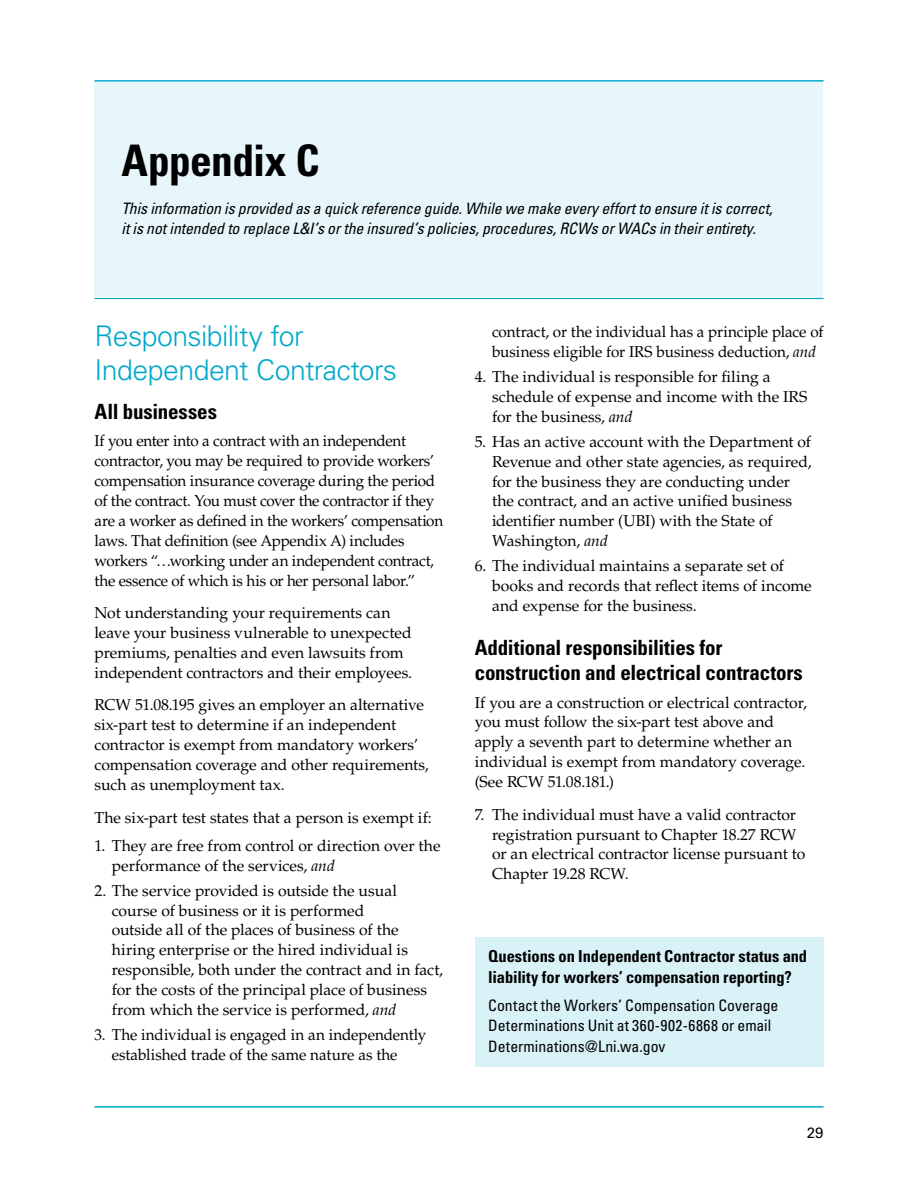
<style>
.page{position:relative;width:918px;height:1188px;background:#fff}
.page>*{position:absolute;margin:0;border:0;box-sizing:border-box;transform-origin:0 0}
.Chapter_Title{font:700 condensed 43.5px "Univers LT Std";letter-spacing:-.015em;color:#000}
.Subhead_Level_1{font:300 28.5px/34.2px "Univers LT Std";letter-spacing:-.02em;color:#00a8cb}
.Subhead_Level_2{font:700 condensed 21px/25.2px "Univers LT Std";letter-spacing:-.01em;color:#000}
.Box_Header_-_Alt_Sty{font:700 condensed 16.5px/21px "Univers LT Std";letter-spacing:-.005em;color:#000}
.Body_-_10_5{font:15.75px/19.8px "Palatino LT Std";letter-spacing:-.005em;color:#000}
.Appendix_C_Disclaime{font:italic condensed 15.75px/19.8px "Univers LT Std";letter-spacing:-.005em;color:#000}
.Box_Body_-_10_5{font:condensed 15.75px/20.2px "Univers LT Std";letter-spacing:-.005em;color:#000}
.t1{font:15px "Univers LT Std";color:#000}
.s1{font-style:italic}
</style>
<div class="page">
<hr style="left:94px;top:80px;width:730px;height:2px;background:#00a8cb">
<hr style="left:94px;top:298px;width:730px;height:1px;background:#00a8cb">
<hr style="left:94px;top:1106px;width:730px;height:2px;background:#00a8cb">
<div style="left:94px;top:82px;width:730px;height:216px;background:#e6f6fa"></div>
<div style="left:475px;top:937px;width:349px;height:55px;background:#d9f2f7"></div>
<div style="left:475px;top:986px;width:349px;height:81px;background:#d9f2f7"></div>
<h2 class="Chapter_Title" style="left:122px;top:134px;width:200px">Appendix C</h2>
<p class="Appendix_C_Disclaime" style="left:122px;top:199px;width:653px">This information is provided as a quick reference guide. While we make every effort to ensure it is correct, it is not intended to replace L&amp;I’s or the insured’s policies, procedures, RCWs or WACs in their entirety.</p>
<h3 class="Subhead_Level_1" style="left:94px;top:319px;width:304px">Responsibility for<br>Independent Contractors</h3>
<h4 class="Subhead_Level_2" style="left:94px;top:399px;width:124px">All businesses</h4>
<p class="Body_-_10_5" style="left:94px;top:431px;width:350px">If you enter into a contract with an independent contractor, you may be required to provide workers’ compensation insurance coverage during the period of the contract. You must cover the contractor if they are a worker as defined in the workers’ compensation laws. That definition (see Appendix A) includes workers “…working under an independent contract, the essence of which is his or her personal labor.”</p>
<p class="Body_-_10_5" style="left:94px;top:603px;width:319px">Not understanding your requirements can leave your business vulnerable to unexpected premiums, penalties and even lawsuits from independent contractors and their employees.</p>
<p class="Body_-_10_5" style="left:94px;top:695px;width:336px">RCW 51.08.195 gives an employer an alternative six-part test to determine if an independent contractor is exempt from mandatory workers’ compensation coverage and other requirements, such as unemployment tax.</p>
<p class="Body_-_10_5" style="left:94px;top:808px;width:339px">The six-part test states that a person is exempt if:</p>
<p class="Body_-_10_5" style="left:112px;top:836px;width:330px;text-indent:-17px">1. They are free from control or direction over the performance of the services, <span class="s1">and</span></p>
<p class="Body_-_10_5" style="left:112px;top:881px;width:333px;text-indent:-17px">2. The service provided is outside the usual course of business or it is performed<br>outside all of the places of business of the hiring enterprise or the hired individual is responsible, both under the contract and in fact, for the costs of the principal place of business from which the service is performed, <span class="s1">and</span></p>
<p class="Body_-_10_5" style="left:112px;top:1025px;width:316px;text-indent:-17px">3. The individual is engaged in an independently established trade of the same nature as the</p>
<p class="Body_-_10_5" style="left:492px;top:322px;width:333px">contract, or the individual has a principle place of business eligible for IRS business deduction, <span class="s1">and</span></p>
<p class="Body_-_10_5" style="left:492px;top:367px;width:317px;text-indent:-17px">4. The individual is responsible for filing a schedule of expense and income with the IRS for the business, <span class="s1">and</span></p>
<p class="Body_-_10_5" style="left:492px;top:432px;width:321px;text-indent:-17px">5. Has an active account with the Department of Revenue and other state agencies, as required, for the business they are conducting under the contract, and an active unified business identifier number (UBI) with the State of Washington, <span class="s1">and</span></p>
<p class="Body_-_10_5" style="left:492px;top:556px;width:321px;text-indent:-17px">6. The individual maintains a separate set of books and records that reflect items of income and expense for the business.</p>
<h4 class="Subhead_Level_2" style="left:475px;top:635px;width:330px">Additional responsibilities for construction and electrical contractors</h4>
<p class="Body_-_10_5" style="left:475px;top:693px;width:334px">If you are a construction or electrical contractor, you must follow the six-part test above and apply a seventh part to determine whether an individual is exempt from mandatory coverage. (See RCW 51.08.181.)</p>
<p class="Body_-_10_5" style="left:492px;top:805px;width:315px;text-indent:-17px">7. The individual must have a valid contractor registration pursuant to Chapter 18.27 RCW or an electrical contractor license pursuant to Chapter 19.28 RCW.</p>
<h3 class="Box_Header_-_Alt_Sty" style="left:488px;top:946px;width:320px">Questions on Independent Contractor status and liability for workers’ compensation reporting?</h3>
<p class="Box_Body_-_10_5" style="left:488px;top:995px;width:292px">Contact the Workers’ Compensation Coverage<br>Determinations Unit at 360-902-6868 or email<br>Determinations@Lni.wa.gov</p>
<p class="t1" style="left:807px;top:1124px;width:18px">29</p>
</div>
